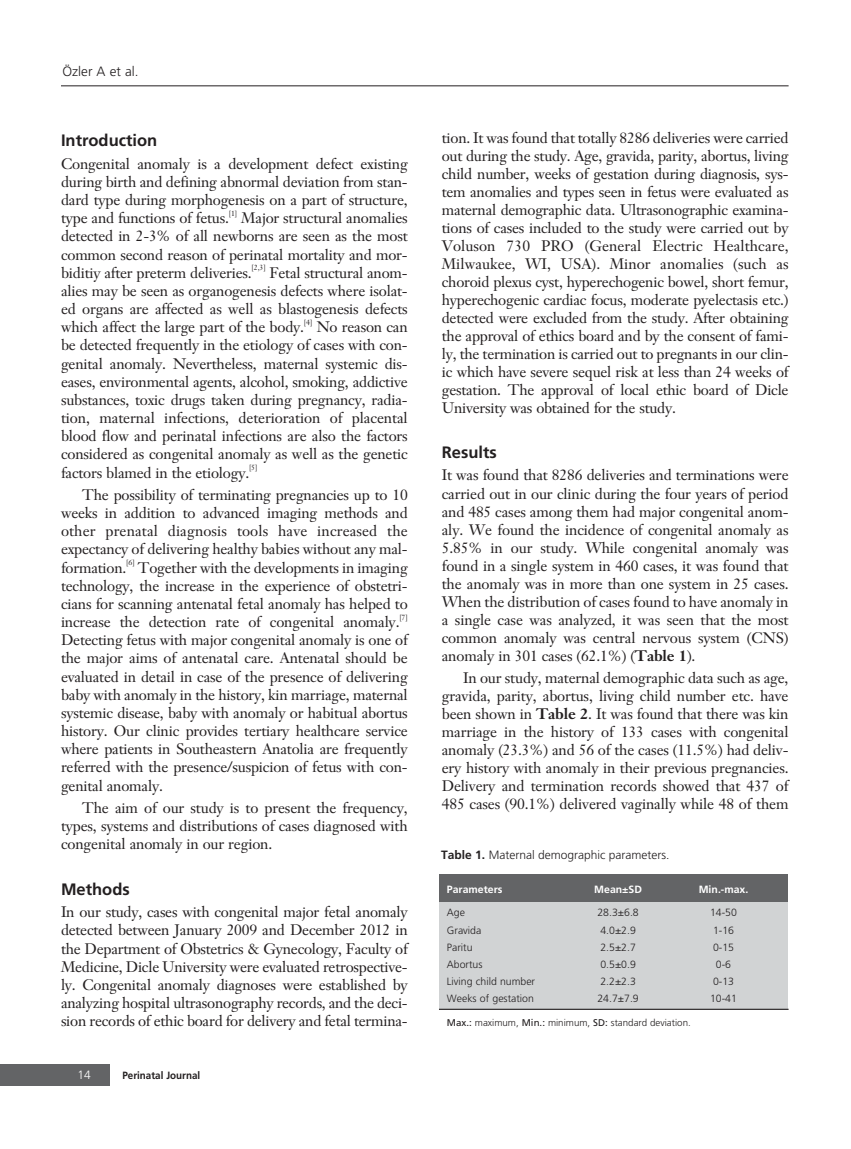
<style>
.page{position:relative;width:851px;height:1149px;background:#fff}
.page>*{position:absolute;margin:0;border:0;box-sizing:border-box;transform-origin:0 0}
.t1{font:700 16.5px "Frutiger";color:#231f20}
.t2{font:15px/18.1px "Janson Text";letter-spacing:-.015em;color:#231f20;text-align:justify}
.t3{font:300 13.5px "Frutiger";color:#231f20}
.t4{font:300 12px "Frutiger";color:#231f20}
.t5{font:300 12px "Frutiger";color:#fff}
.t6{font:300 10.5px "Frutiger";color:#231f20}
.t7{font:700 10.5px "Frutiger";color:#fff}
.t8{font:700 10.5px "Frutiger";color:#231f20;scale:.94 1}
.t9{font:300 9.75px "Frutiger";color:#231f20}
.t10{font:7.5px "Janson Text";color:#231f20}
.s1{font-weight:700}
.s2{font-weight:400}
</style>
<div class="page">
<div style="left:0;top:1064px;width:109px;height:21px;background:#636466"></div>
<hr style="left:61px;top:85px;width:727px;height:1px;background:#231f20">
<div style="left:439px;top:874px;width:349px;height:27px;background:#636466"></div>
<div style="left:439px;top:901px;width:349px;height:107px;background:#d1d3d4"></div>
<hr style="left:439px;top:1008px;width:349px;height:1px;background:#231f20">
<p class="t3" style="left:62px;top:66px;width:78px">Özler A et al.</p>
<p class="t1" style="left:61px;top:134px;width:98px">Introduction</p>
<p class="t2" style="left:61px;top:156px;width:348px">Congenital anomaly is a development defect existing during birth and defining abnormal deviation from stan&shy;dard type during morphogenesis on a part of structure, type and functions of fetus.</p>
<p class="t10" style="left:229px;top:210px;width:10px">[1]</p>
<p class="t2" style="left:61px;top:210px;width:348px;text-indent:180px">Major structural anomalies detected in 2-3% of all newborns are seen as the most common second reason of perinatal mortality and mor&shy;biditiy after preterm deliveries.</p>
<p class="t10" style="left:251px;top:264px;width:16px">[2,3]</p>
<p class="t2" style="left:61px;top:265px;width:348px;text-indent:208px">Fetal structural anom&shy;alies may be seen as organogenesis defects where isolat&shy;ed organs are affected as well as blastogenesis defects which affect the large part of the body.</p>
<p class="t10" style="left:304px;top:319px;width:10px">[4]</p>
<p class="t2" style="left:61px;top:319px;width:348px;text-indent:256px">No reason can be detected frequently in the etiology of cases with con&shy;genital anomaly. Nevertheless, maternal systemic dis&shy;eases, environmental agents, alcohol, smoking, addictive substances, toxic drugs taken during pregnancy, radia&shy;tion, maternal infections, deterioration of placental blood flow and perinatal infections are also the factors considered as congenital anomaly as well as the genetic factors blamed in the etiology.</p>
<p class="t10" style="left:249px;top:464px;width:10px">[5]</p>
<p class="t2" style="left:61px;top:487px;width:348px;text-indent:21px">The possibility of terminating pregnancies up to 10 weeks in addition to advanced imaging methods and other prenatal diagnosis tools have increased the expectancy of delivering healthy babies without any mal&shy;formation.</p>
<p class="t10" style="left:126px;top:559px;width:10px">[6]</p>
<p class="t2" style="left:61px;top:559px;width:348px;text-indent:77px">Together with the developments in imaging technology, the increase in the experience of obstetri&shy;cians for scanning antenatal fetal anomaly has helped to increase the detection rate of congenital anomaly.</p>
<p class="t10" style="left:399px;top:614px;width:10px">[7]</p>
<p class="t2" style="left:61px;top:632px;width:348px">Detecting fetus with major congenital anomaly is one of the major aims of antenatal care. Antenatal should be evaluated in detail in case of the presence of delivering baby with anomaly in the history, kin marriage, maternal systemic disease, baby with anomaly or habitual abortus history. Our clinic provides tertiary healthcare service where patients in Southeastern Anatolia are frequently referred with the presence/suspicion of fetus with con&shy;genital anomaly.</p>
<p class="t2" style="left:61px;top:800px;width:348px;text-indent:21px">The aim of our study is to present the frequency, types, systems and distributions of cases diagnosed with congenital anomaly in our region.</p>
<p class="t1" style="left:61px;top:882px;width:70px">Methods</p>
<p class="t2" style="left:61px;top:904px;width:348px">In our study, cases with congenital major fetal anomaly detected between January 2009 and December 2012 in the Department of Obstetrics &amp; Gynecology, Faculty of Medicine, Dicle University were evaluated retrospective&shy;ly. Congenital anomaly diagnoses were established by analyzing hospital ultrasonography records, and the deci&shy;sion records of ethic board for delivery and fetal termina-</p>
<p class="t5" style="left:77px;top:1069px;width:15px">14</p>
<p class="t8" style="left:122px;top:1070px;width:84px">Perinatal Journal</p>
<p class="t2" style="left:442px;top:130px;width:348px">tion. It was found that totally 8286 deliveries were carried out during the study. Age, gravida, parity, abortus, living child number, weeks of gestation during diagnosis, sys&shy;tem anomalies and types seen in fetus were evaluated as maternal demographic data. Ultrasonographic examina&shy;tions of cases included to the study were carried out by Voluson 730 PRO (General Electric Healthcare, Milwaukee, WI, USA). Minor anomalies (such as choroid plexus cyst, hyperechogenic bowel, short femur, hyperechogenic cardiac focus, moderate pyelectasis etc.) detected were excluded from the study. After obtaining the approval of ethics board and by the consent of fami&shy;ly, the termination is carried out to pregnants in our clin&shy;ic which have severe sequel risk at less than 24 weeks of gestation. The approval of local ethic board of Dicle University was obtained for the study.</p>
<p class="t1" style="left:442px;top:445px;width:56px">Results</p>
<p class="t2" style="left:442px;top:467px;width:348px">It was found that 8286 deliveries and terminations were carried out in our clinic during the four years of period and 485 cases among them had major congenital anom&shy;aly. We found the incidence of congenital anomaly as 5.85% in our study. While congenital anomaly was found in a single system in 460 cases, it was found that the anomaly was in more than one system in 25 cases.<br>When the distribution of cases found to have anomaly in a single case was analyzed, it was seen that the most common anomaly was central nervous system (CNS) anomaly in 301 cases (62.1%) (<span class="s1">Table 1</span>).</p>
<p class="t2" style="left:442px;top:670px;width:348px;text-indent:21px">In our study, maternal demographic data such as age, gravida, parity, abortus, living child number etc. have been shown in <span class="s1">Table 2</span>. It was found that there was kin marriage in the history of 133 cases with congenital anomaly (23.3%) and 56 of the cases (11.5%) had deliv&shy;ery history with anomaly in their previous pregnancies.<br>Delivery and termination records showed that 437 of 485 cases (90.1%) delivered vaginally while 48 of them</p>
<p class="t4" style="left:441px;top:849px;width:230px"><span class="s1">Table 1.</span> Maternal demographic parameters.</p>
<p class="t7" style="left:447px;top:884px;width:57px">Parameters</p>
<p class="t7" style="left:594px;top:884px;width:49px">Mean±SD</p>
<p class="t7" style="left:698px;top:884px;width:51px">Min.-max.</p>
<p class="t6" style="left:447px;top:908px;width:20px">Age</p>
<p class="t6" style="left:597px;top:908px;width:43px">28.3±6.8</p>
<p class="t6" style="left:710px;top:908px;width:28px">14-50</p>
<p class="t6" style="left:447px;top:925px;width:36px">Gravida</p>
<p class="t6" style="left:600px;top:925px;width:37px">4.0±2.9</p>
<p class="t6" style="left:713px;top:925px;width:23px">1-16</p>
<p class="t6" style="left:447px;top:942px;width:27px">Paritu</p>
<p class="t6" style="left:600px;top:942px;width:37px">2.5±2.7</p>
<p class="t6" style="left:713px;top:942px;width:23px">0-15</p>
<p class="t6" style="left:447px;top:959px;width:37px">Abortus</p>
<p class="t6" style="left:600px;top:959px;width:37px">0.5±0.9</p>
<p class="t6" style="left:715px;top:959px;width:17px">0-6</p>
<p class="t6" style="left:447px;top:976px;width:90px">Living child number</p>
<p class="t6" style="left:600px;top:976px;width:37px">2.2±2.3</p>
<p class="t6" style="left:713px;top:976px;width:23px">0-13</p>
<p class="t6" style="left:447px;top:993px;width:88px">Weeks of gestation</p>
<p class="t6" style="left:597px;top:993px;width:43px">24.7±7.9</p>
<p class="t6" style="left:710px;top:993px;width:28px">10-41</p>
<p class="t9" style="left:447px;top:1018px;width:245px"><span class="s2">Max.:</span> maximum, <span class="s2">Min.:</span> minimum, <span class="s2">SD:</span> standard deviation.</p>
</div>
